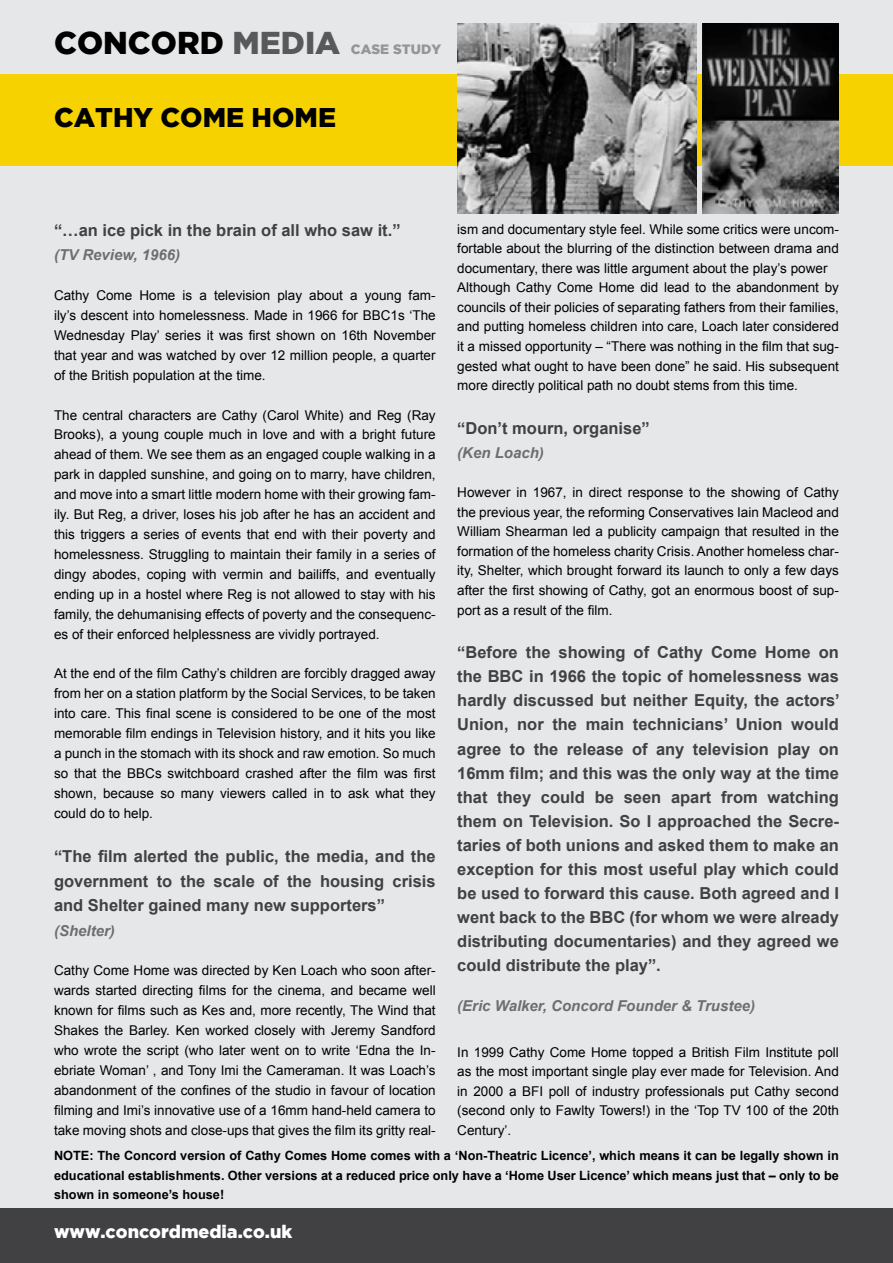
<style>
.page{position:relative;width:893px;height:1263px;background:#e6e7e8}
.page>*{position:absolute;margin:0;border:0;box-sizing:border-box;transform-origin:0 0}
.t1{font:900 31.5px "Gotham HTF";color:#000}
.t2{font:900 27px "Gotham HTF";color:#000}
.t3{font:900 18px "Gotham HTF";color:#fff}
.t4{font:700 16.5px/24px "Arial";color:#414042;text-align:justify}
.t5{font:italic 700 15px "Arial";color:#6d6e71}
.t6{font:13.5px/20px "Arial";color:#000;text-align:justify}
.t7{font:900 13.5px "Gotham HTF";color:#939598}
.t8{font:700 12.75px/19.5px "Arial";color:#000;text-align:justify}
.s1{color:#58595b}
</style>
<div class="page">
<div style="left:0;top:75px;width:893px;height:91px;background:#f6d200"></div>
<div style="left:0;top:1209px;width:893px;height:54px;background:#414042"></div>
<img style="left:702px;top:23px;width:137px;height:190px">
<img style="left:457px;top:23px;width:240px;height:191px">
<h1 class="t1" style="left:54px;top:24px;width:288px">CONCORD <span class="s1">MEDIA</span></h1>
<p class="t7" style="left:351px;top:41px;width:92px">Case study</p>
<h2 class="t2" style="left:54px;top:102px;width:284px">CATHY COME HOME</h2>
<p class="t4" style="left:54px;top:218px;width:348px">“…an ice pick in the brain of all who saw it.”</p>
<p class="t5" style="left:54px;top:245px;width:128px">(TV Review, 1966)</p>
<p class="t6" style="left:54px;top:285px;width:383px">Cathy Come Home is a television play about a young fam&shy;ily’s descent into homelessness. Made in 1966 for BBC1s ‘The Wednesday Play’ series it was first shown on 16th November that year and was watched by over 12 million people, a quarter of the British population at the time.</p>
<p class="t6" style="left:54px;top:405px;width:383px">The central characters are Cathy (Carol White) and Reg (Ray Brooks), a young couple much in love and with a bright future ahead of them. We see them as an engaged couple walking in a park in dappled sunshine, and going on to marry, have children, and move into a smart little modern home with their growing fam&shy;ily. But Reg, a driver, loses his job after he has an accident and this triggers a series of events that end with their poverty and homelessness. Struggling to maintain their family in a series of dingy abodes, coping with vermin and bailiffs, and eventually ending up in a hostel where Reg is not allowed to stay with his family, the dehumanising effects of poverty and the consequenc&shy;es of their enforced helplessness are vividly portrayed.</p>
<p class="t6" style="left:54px;top:664px;width:383px">At the end of the film Cathy’s children are forcibly dragged away from her on a station platform by the Social Services, to be taken into care. This final scene is considered to be one of the most memorable film endings in Television history, and it hits you like a punch in the stomach with its shock and raw emotion. So much so that the BBCs switchboard crashed after the film was first shown, because so many viewers called in to ask what they could do to help.</p>
<p class="t4" style="left:54px;top:845px;width:383px;line-height:24.5px">“The film alerted the public, the media, and the government to the scale of the housing crisis and Shelter gained many new supporters”</p>
<p class="t5" style="left:54px;top:920px;width:62px">(Shelter)</p>
<p class="t6" style="left:54px;top:961px;width:383px">Cathy Come Home was directed by Ken Loach who soon after&shy;wards started directing films for the cinema, and became well known for films such as Kes and, more recently, The Wind that Shakes the Barley. Ken worked closely with Jeremy Sandford who wrote the script (who later went on to write ‘Edna the In&shy;ebriate Woman’ , and Tony Imi the Cameraman. It was Loach’s abandonment of the confines of the studio in favour of location filming and Imi’s innovative use of a 16mm hand-held camera to take moving shots and close-ups that gives the film its gritty real-</p>
<p class="t6" style="left:457px;top:219px;width:383px;text-align:left">ism and documentary style feel. While some critics were uncom&shy;fortable about the blurring of the distinction between drama and documentary, there was little argument about the play’s power Although Cathy Come Home did lead to the abandonment by councils of their policies of separating fathers from their families, and putting homeless children into care, Loach later considered it a missed opportunity – “There was nothing in the film that sug&shy;gested what ought to have been done” he said. His subsequent more directly political path no doubt stems from this time.</p>
<p class="t4" style="left:457px;top:417px;width:194px">“Don’t mourn, organise”</p>
<p class="t5" style="left:457px;top:443px;width:88px">(Ken Loach)</p>
<p class="t6" style="left:457px;top:483px;width:383px;line-height:19.5px">However in 1967, in direct response to the showing of Cathy the previous year, the reforming Conservatives Iain Macleod and William Shearman led a publicity campaign that resulted in the formation of the homeless charity Crisis. Another homeless char&shy;ity, Shelter, which brought forward its launch to only a few days after the first showing of Cathy, got an enormous boost of sup&shy;port as a result of the film.</p>
<p class="t4" style="left:457px;top:641px;width:384px">“Before the showing of Cathy Come Home on the BBC in 1966 the topic of homelessness was hardly discussed but neither Equity, the actors’ Union, nor the main technicians’ Union would agree to the release of any television play on 16mm film; and this was the only way at the time that they could be seen apart from watching them on Television. So I approached the Secre&shy;taries of both unions and asked them to make an exception for this most useful play which could be used to forward this cause. Both agreed and I went back to the BBC (for whom we were already distributing documentaries) and they agreed we could distribute the play”.</p>
<p class="t5" style="left:457px;top:995px;width:299px">(Eric Walker, Concord Founder &amp; Trustee)</p>
<p class="t6" style="left:457px;top:1042px;width:383px;line-height:19.5px">In 1999 Cathy Come Home topped a British Film Institute poll as the most important single play ever made for Television. And in 2000 a BFI poll of industry professionals put Cathy second (second only to Fawlty Towers!) in the ‘Top TV 100 of the 20th Century’.</p>
<p class="t8" style="left:54px;top:1146px;width:786px">NOTE: The Concord version of Cathy Comes Home comes with a ‘Non-Theatric Licence’, which means it can be legally shown in educational establishments. Other versions at a reduced price only have a ‘Home User Licence’ which means just that – only to be shown in someone’s house!</p>
<h3 class="t3" style="left:54px;top:1221px;width:240px">www.concordmedia.co.uk</h3>
</div>
